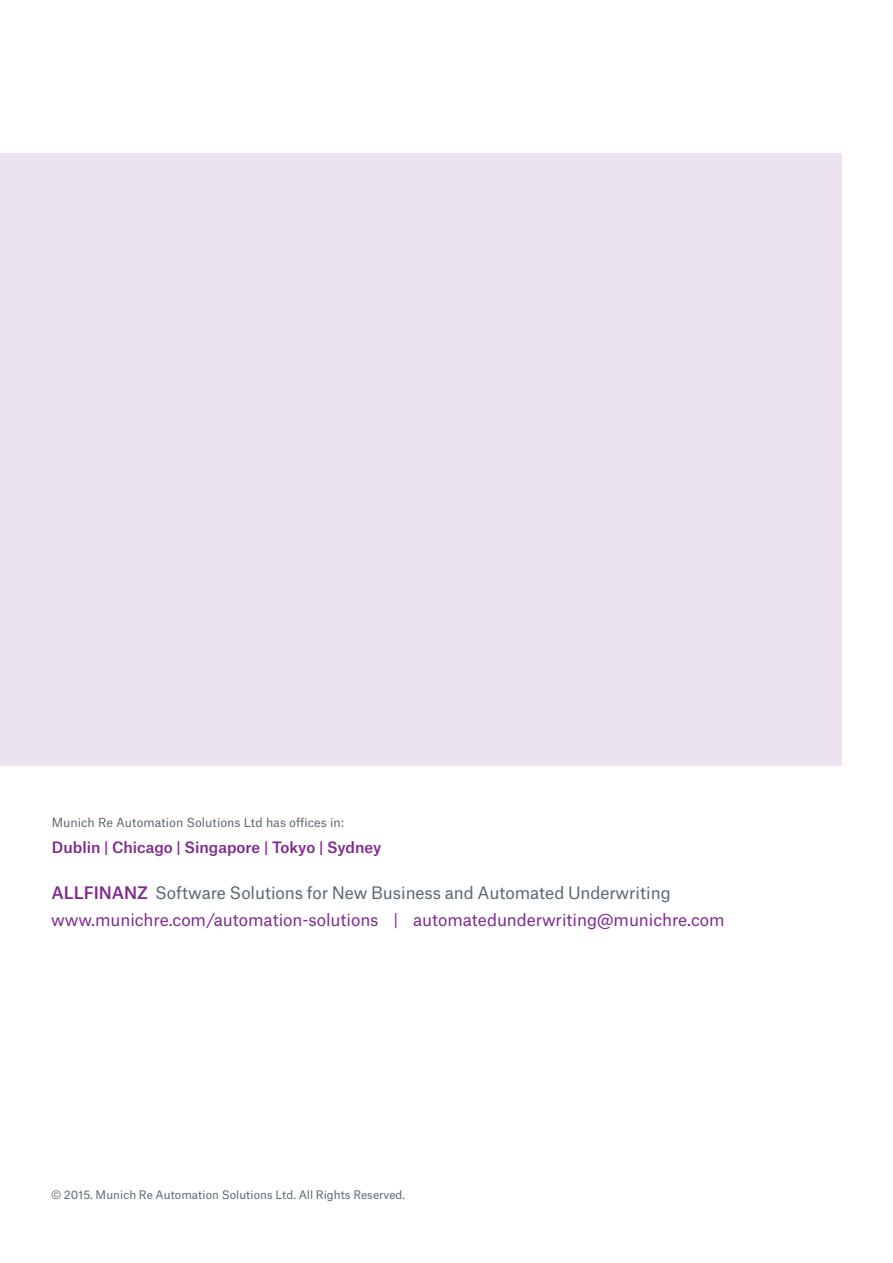
<style>
.page{position:relative;width:893px;height:1263px;background:#fff}
.page>*{position:absolute;margin:0;border:0;box-sizing:border-box;transform-origin:0 0}
.MR_13_5_pt{font:16.5px "Munich Re";letter-spacing:-.005em;color:#802990}
.MR_13_5_pt-2{font:16.5px "Munich Re";letter-spacing:-.005em;color:#5a676e}
.t1{font:500 15px "Munich Re";color:#802990}
.t2{font:12px "Munich Re";color:#5a676e}
.MR_7_5_pt_regular{font:11.25px "Munich Re";letter-spacing:.005em;color:#5b686f}
.s1{font-weight:500;color:#802990}
</style>
<div class="page">
<div style="left:0;top:154px;width:841px;height:612px;background:#ece3f0"></div>
<p class="t2" style="left:52px;top:813px;width:294px">Munich Re Automation Solutions Ltd has offices in:</p>
<p class="t1" style="left:52px;top:835px;width:331px">Dublin | Chicago | Singapore | Tokyo | Sydney</p>
<p class="MR_13_5_pt-2" style="left:52px;top:879px;width:621px"><span class="s1">ALLFINANZ</span> Software Solutions for New Business and Automated Underwriting</p>
<p class="MR_13_5_pt" style="left:51px;top:906px;width:675px">www.munichre.com/automation-solutions | automatedunderwriting@munichre.com</p>
<p class="MR_7_5_pt_regular" style="left:51px;top:1185px;width:356px">© 2015. Munich Re Automation Solutions Ltd. All Rights Reserved.</p>
</div>
